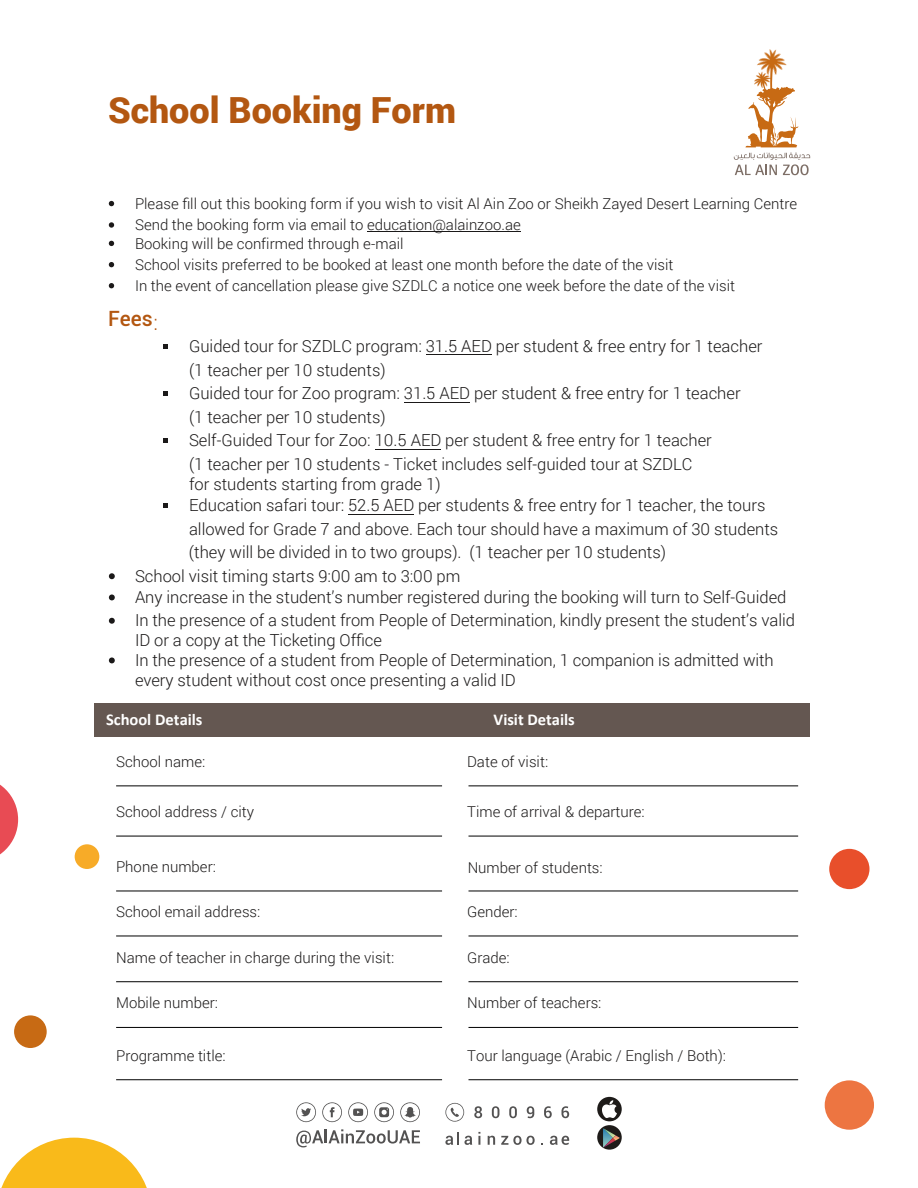
<style>
.page{position:relative;width:918px;height:1188px;background:#fff}
.page>*{position:absolute;margin:0;border:0;box-sizing:border-box;transform-origin:0 0}
.t1{font:900 36px "Roboto";color:#b35711}
.t2{font:500 21px "Roboto";color:#b35711}
.t3{font:300 16.5px/23.5px "Roboto";color:#1b1919}
.t4{font:700 16.5px "Calibri";color:#fff}
.t5{font:300 15px/21.1px "Roboto";color:#1b1919}
.s1{font-weight:300}
</style>
<div class="page">
<svg style="left:109px;top:201px;width:5px;height:5px"></svg>
<svg style="left:109px;top:222px;width:5px;height:6px"></svg>
<hr style="left:367px;top:231px;width:154px;height:1px;background:#1b1919">
<svg style="left:109px;top:241px;width:5px;height:5px"></svg>
<svg style="left:109px;top:262px;width:5px;height:5px"></svg>
<svg style="left:109px;top:283px;width:5px;height:5px"></svg>
<svg style="left:163px;top:344px;width:5px;height:4px"></svg>
<svg style="left:163px;top:391px;width:5px;height:5px"></svg>
<svg style="left:163px;top:438px;width:5px;height:5px"></svg>
<svg style="left:163px;top:503px;width:5px;height:5px"></svg>
<svg style="left:109px;top:573px;width:6px;height:6px"></svg>
<svg style="left:109px;top:595px;width:6px;height:5px"></svg>
<svg style="left:109px;top:618px;width:6px;height:6px"></svg>
<svg style="left:109px;top:657px;width:6px;height:6px"></svg>
<div style="left:94px;top:703px;width:716px;height:33px;background:#645751"></div>
<hr style="left:426px;top:355px;width:66px;height:1px;background:#1b1919">
<hr style="left:404px;top:402px;width:66px;height:1px;background:#1b1919">
<hr style="left:375px;top:449px;width:66px;height:1px;background:#1b1919">
<hr style="left:349px;top:514px;width:65px;height:1px;background:#1b1919">
<svg style="left:734px;top:153px;width:76px;height:22px"></svg>
<svg style="left:746px;top:49px;width:52px;height:98px"></svg>
<svg style="left:1px;top:1138px;width:146px;height:50px"></svg>
<svg style="left:0;top:784px;width:18px;height:71px"></svg>
<div style="left:14px;top:1015px;width:33px;height:33px;background:#c76a14;border-radius:50%"></div>
<div style="left:825px;top:1080px;width:49px;height:50px;background:#ed7541;border-radius:50%"></div>
<div style="left:829px;top:849px;width:41px;height:40px;background:#e84f2b;border-radius:50%"></div>
<hr style="left:468px;top:786px;width:330px;height:1px;background:#000">
<hr style="left:116px;top:786px;width:326px;height:1px;background:#000">
<hr style="left:468px;top:836px;width:330px;height:1px;background:#000">
<hr style="left:116px;top:836px;width:326px;height:1px;background:#000">
<hr style="left:468px;top:891px;width:330px;height:1px;background:#000">
<hr style="left:116px;top:891px;width:326px;height:1px;background:#000">
<hr style="left:468px;top:936px;width:330px;height:1px;background:#000">
<hr style="left:116px;top:936px;width:326px;height:1px;background:#000">
<hr style="left:468px;top:981px;width:330px;height:1px;background:#000">
<hr style="left:116px;top:981px;width:326px;height:1px;background:#000">
<hr style="left:468px;top:1027px;width:330px;height:1px;background:#000">
<hr style="left:116px;top:1027px;width:326px;height:1px;background:#000">
<hr style="left:468px;top:1079px;width:330px;height:1px;background:#000">
<hr style="left:116px;top:1079px;width:326px;height:1px;background:#000">
<div style="left:75px;top:844px;width:24px;height:25px;background:#f7ab28;border-radius:50%"></div>
<svg style="left:474px;top:1106px;width:8px;height:12px"></svg>
<svg style="left:492px;top:1106px;width:7px;height:12px"></svg>
<svg style="left:509px;top:1106px;width:8px;height:12px"></svg>
<svg style="left:527px;top:1106px;width:7px;height:12px"></svg>
<svg style="left:544px;top:1106px;width:8px;height:12px"></svg>
<svg style="left:562px;top:1106px;width:7px;height:12px"></svg>
<svg style="left:445px;top:1103px;width:19px;height:19px"></svg>
<svg style="left:445px;top:1132px;width:27px;height:13px"></svg>
<svg style="left:478px;top:1132px;width:2px;height:13px"></svg>
<svg style="left:488px;top:1136px;width:7px;height:9px"></svg>
<svg style="left:501px;top:1136px;width:34px;height:9px"></svg>
<svg style="left:550px;top:1136px;width:19px;height:9px"></svg>
<svg style="left:296px;top:1129px;width:124px;height:18px"></svg>
<svg style="left:322px;top:1102px;width:20px;height:20px"></svg>
<svg style="left:296px;top:1102px;width:20px;height:20px"></svg>
<svg style="left:400px;top:1102px;width:20px;height:20px"></svg>
<svg style="left:374px;top:1102px;width:20px;height:20px"></svg>
<svg style="left:348px;top:1102px;width:20px;height:20px"></svg>
<svg style="left:597px;top:1125px;width:25px;height:25px"></svg>
<svg style="left:603px;top:1129px;width:17px;height:18px"></svg>
<div style="left:597px;top:1097px;width:25px;height:24px;background:#1e1b19;border-radius:50%"></div>
<svg style="left:602px;top:1100px;width:15px;height:18px"></svg>
<h1 class="t1" style="left:108px;top:85px;width:350px">School Booking Form</h1>
<p class="t5" style="left:135px;top:192px;width:664px">Please fill out this booking form if you wish to visit Al Ain Zoo or Sheikh Zayed Desert Learning Centre<br>Send the booking form via email to education@alainzoo.ae</p>
<p class="t5" style="left:135px;top:232px;width:601px">Booking will be confirmed through e-mail<br>School visits preferred to be booked at least one month before the date of the visit<br>In the event of cancellation please give SZDLC a notice one week before the date of the visit</p>
<p class="t2" style="left:108px;top:304px;width:51px">Fees<span class="s1">:</span></p>
<p class="t3" style="left:189px;top:334px;width:575px">Guided tour for SZDLC program: 31.5 AED per student &amp; free entry for 1 teacher (1 teacher per 10 students)<br>Guided tour for Zoo program: 31.5 AED per student &amp; free entry for 1 teacher<br>(1 teacher per 10 students)<br>Self-Guided Tour for Zoo: 10.5 AED per student &amp; free entry for 1 teacher<br>(1 teacher per 10 students - Ticket includes self-guided tour at SZDLC</p>
<p class="t3" style="left:189px;top:472px;width:578px;line-height:21.8px">for students starting from grade 1)<br>Education safari tour: 52.5 AED per students &amp; free entry for 1 teacher, the tours</p>
<p class="t3" style="left:189px;top:517px;width:591px">allowed for Grade 7 and above. Each tour should have a maximum of 30 students</p>
<p class="t3" style="left:189px;top:540px;width:479px">(they will be divided in to two groups). (1 teacher per 10 students)</p>
<p class="t3" style="left:135px;top:564px;width:327px">School visit timing starts 9:00 am to 3:00 pm</p>
<p class="t3" style="left:135px;top:585px;width:661px;line-height:23.1px">Any increase in the student’s number registered during the booking will turn to Self-Guided<br>In the presence of a student from People of Determination, kindly present the student’s valid</p>
<p class="t3" style="left:135px;top:630px;width:640px;line-height:19.8px">ID or a copy at the Ticketing Office<br>In the presence of a student from People of Determination, 1 companion is admitted with every student without cost once presenting a valid ID</p>
<p class="t4" style="left:106px;top:709px;width:98px">School Details</p>
<p class="t4" style="left:494px;top:709px;width:83px">Visit Details</p>
<p class="t5" style="left:116px;top:750px;width:91px">School name:</p>
<p class="t5" style="left:467px;top:750px;width:82px">Date of visit:</p>
<p class="t5" style="left:116px;top:801px;width:139px">School address / city</p>
<p class="t5" style="left:467px;top:801px;width:179px">Time of arrival &amp; departure:</p>
<p class="t5" style="left:116px;top:856px;width:101px">Phone number:</p>
<p class="t5" style="left:468px;top:857px;width:137px">Number of students:</p>
<p class="t5" style="left:116px;top:901px;width:146px">School email address:</p>
<p class="t5" style="left:467px;top:901px;width:52px">Gender:</p>
<p class="t5" style="left:116px;top:946px;width:280px">Name of teacher in charge during the visit:</p>
<p class="t5" style="left:467px;top:946px;width:44px">Grade:</p>
<p class="t5" style="left:116px;top:992px;width:103px">Mobile number:</p>
<p class="t5" style="left:467px;top:992px;width:136px">Number of teachers:</p>
<p class="t5" style="left:116px;top:1044px;width:111px">Programme title:</p>
<p class="t5" style="left:467px;top:1044px;width:260px">Tour language (Arabic / English / Both):</p>
</div>
